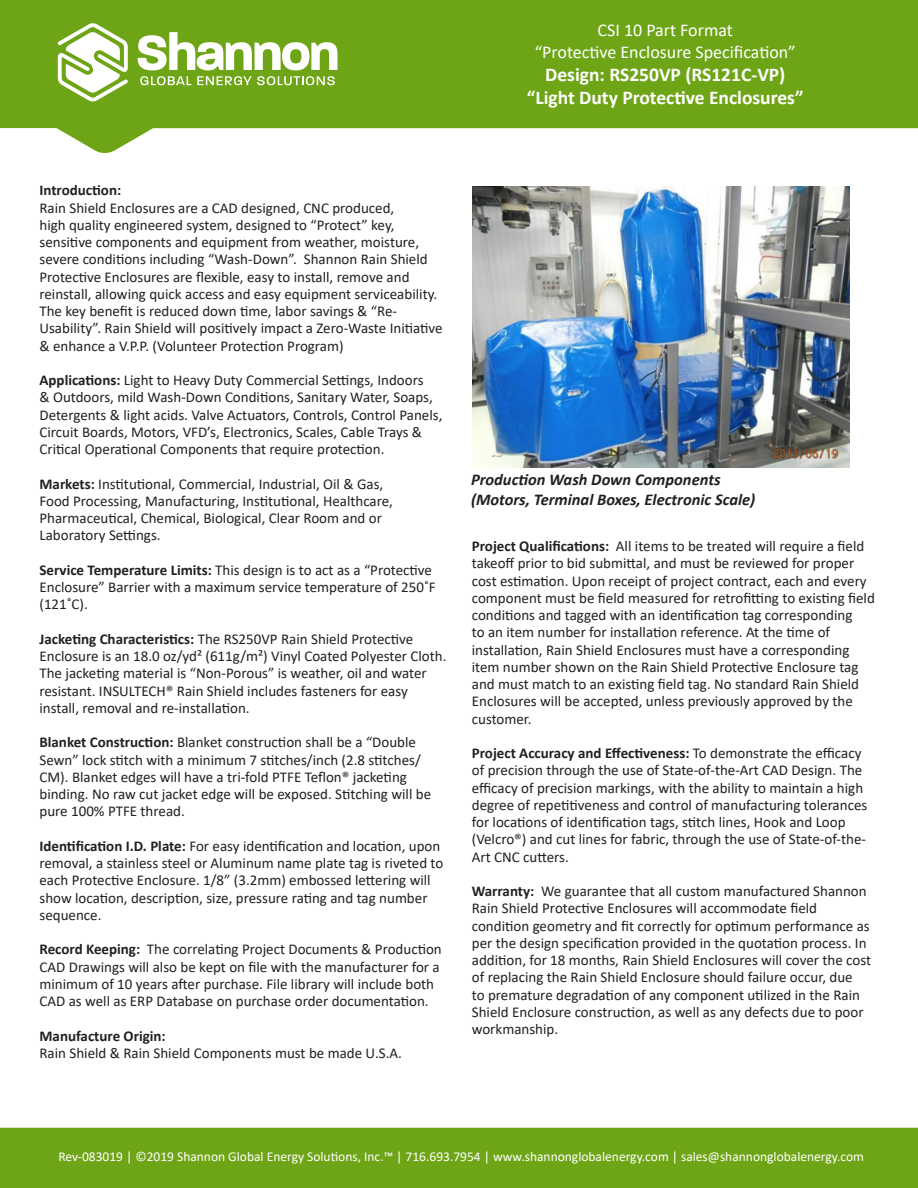
<style>
.page{position:relative;width:918px;height:1188px;background:#fff}
.page>*{position:absolute;margin:0;border:0;box-sizing:border-box;transform-origin:0 0}
.t1{font:700 19.5px/23.4px "Calibri";color:#fff;text-align:center}
.t2{font:18px/21.6px "Calibri";color:#fff;text-align:center}
.Paragraph_Style_1{font:italic 700 16.5px "Calibri";color:#231f20}
.Paragraph_Style_1-2{font:15px/17.2px "Calibri";color:#231f20}
.Paragraph_Style_1-3{font:700 15px "Calibri";color:#231f20}
.t3{font:13.5px "Calibri";color:#fff}
.s1{font-weight:700}
</style>
<div class="page">
<div style="left:0;top:0;width:918px;height:33px;background:#6ea516"></div>
<svg style="left:0;top:33px;width:918px;height:120px;fill:#6ea516"></svg>
<svg style="left:138px;top:32px;width:200px;height:38px"></svg>
<svg style="left:140px;top:76px;width:51px;height:9px"></svg>
<svg style="left:197px;top:76px;width:138px;height:9px"></svg>
<svg style="left:58px;top:23px;width:70px;height:78px"></svg>
<div style="left:0;top:1128px;width:918px;height:60px;background:#6ea516"></div>
<img style="left:472px;top:186px;width:378px;height:282px">
<p class="t2" style="left:535px;top:19px;width:263px">CSI 10 Part Format<br>“Protective Enclosure Specification”</p>
<h1 class="t1" style="left:527px;top:63px;width:278px">Design: RS250VP (RS121C-VP) “Light Duty Protective Enclosures”</h1>
<p class="Paragraph_Style_1-3" style="left:39px;top:180px;width:83px">Introduction:</p>
<p class="Paragraph_Style_1-2" style="left:39px;top:199px;width:405px">Rain Shield Enclosures are a CAD designed, CNC produced,<br>high quality engineered system, designed to “Protect” key, sensitive components and equipment from weather, moisture, severe conditions including “Wash-Down”. Shannon Rain Shield Protective Enclosures are flexible, easy to install, remove and reinstall, allowing quick access and easy equipment serviceability.<br>The key benefit is reduced down time, labor savings &amp; “Re-Usability”. Rain Shield will positively impact a Zero-Waste Initiative &amp; enhance a V.P.P. (Volunteer Protection Program)</p>
<p class="Paragraph_Style_1-2" style="left:39px;top:371px;width:404px"><span class="s1">Applications:</span> Light to Heavy Duty Commercial Settings, Indoors<br>&amp; Outdoors, mild Wash-Down Conditions, Sanitary Water, Soaps, Detergents &amp; light acids. Valve Actuators, Controls, Control Panels, Circuit Boards, Motors, VFD’s, Electronics, Scales, Cable Trays &amp; Critical Operational Components that require protection.</p>
<p class="Paragraph_Style_1-2" style="left:39px;top:475px;width:355px"><span class="s1">Markets:</span> Institutional, Commercial, Industrial, Oil &amp; Gas, Food Processing, Manufacturing, Institutional, Healthcare, Pharmaceutical, Chemical, Biological, Clear Room and or Laboratory Settings.</p>
<p class="Paragraph_Style_1-2" style="left:39px;top:561px;width:398px"><span class="s1">Service Temperature Limits:</span> This design is to act as a “Protective<br>Enclosure” Barrier with a maximum service temperature of 250˚F (121˚C).</p>
<p class="Paragraph_Style_1-2" style="left:39px;top:630px;width:409px"><span class="s1">Jacketing Characteristics:</span> The RS250VP Rain Shield Protective Enclosure is an 18.0 oz/yd² (611g/m²) Vinyl Coated Polyester Cloth.<br>The jacketing material is “Non-Porous” is weather, oil and water resistant. INSULTECH® Rain Shield includes fasteners for easy install, removal and re-installation.</p>
<p class="Paragraph_Style_1-2" style="left:39px;top:733px;width:393px"><span class="s1">Blanket Construction:</span> Blanket construction shall be a “Double Sewn” lock stitch with a minimum 7 stitches/inch (2.8 stitches/ CM). Blanket edges will have a tri-fold PTFE Teflon® jacketing binding. No raw cut jacket edge will be exposed. Stitching will be pure 100% PTFE thread.</p>
<p class="Paragraph_Style_1-2" style="left:39px;top:837px;width:405px"><span class="s1">Identification I.D. Plate:</span> For easy identification and location, upon removal, a stainless steel or Aluminum name plate tag is riveted to each Protective Enclosure. 1/8” (3.2mm) embossed lettering will show location, description, size, pressure rating and tag number sequence.</p>
<p class="Paragraph_Style_1-2" style="left:39px;top:940px;width:404px"><span class="s1">Record Keeping:</span> The correlating Project Documents &amp; Production CAD Drawings will also be kept on file with the manufacturer for a minimum of 10 years after purchase. File library will include both CAD as well as ERP Database on purchase order documentation.</p>
<p class="Paragraph_Style_1-3" style="left:39px;top:1025px;width:128px">Manufacture Origin:</p>
<p class="Paragraph_Style_1-2" style="left:39px;top:1044px;width:364px">Rain Shield &amp; Rain Shield Components must be made U.S.A.</p>
<p class="Paragraph_Style_1" style="left:471px;top:468px;width:251px">Production Wash Down Components</p>
<p class="Paragraph_Style_1" style="left:471px;top:488px;width:286px">(Motors, Terminal Boxes, Electronic Scale)</p>
<p class="Paragraph_Style_1-2" style="left:472px;top:537px;width:405px"><span class="s1">Project Qualifications:</span> All items to be treated will require a field takeoff prior to bid submittal, and must be reviewed for proper cost estimation. Upon receipt of project contract, each and every component must be field measured for retrofitting to existing field conditions and tagged with an identification tag corresponding<br>to an item number for installation reference. At the time of installation, Rain Shield Enclosures must have a corresponding item number shown on the Rain Shield Protective Enclosure tag and must match to an existing field tag. No standard Rain Shield Enclosures will be accepted, unless previously approved by the customer.</p>
<p class="Paragraph_Style_1-2" style="left:472px;top:744px;width:397px"><span class="s1">Project Accuracy and Effectiveness:</span> To demonstrate the efficacy of precision through the use of State-of-the-Art CAD Design. The efficacy of precision markings, with the ability to maintain a high degree of repetitiveness and control of manufacturing tolerances for locations of identification tags, stitch lines, Hook and Loop (Velcro®) and cut lines for fabric, through the use of State-of-the-Art CNC cutters.</p>
<p class="Paragraph_Style_1-2" style="left:472px;top:882px;width:401px"><span class="s1">Warranty:</span> We guarantee that all custom manufactured Shannon Rain Shield Protective Enclosures will accommodate field condition geometry and fit correctly for optimum performance as per the design specification provided in the quotation process. In addition, for 18 months, Rain Shield Enclosures will cover the cost of replacing the Rain Shield Enclosure should failure occur, due<br>to premature degradation of any component utilized in the Rain Shield Enclosure construction, as well as any defects due to poor workmanship.</p>
<p class="t3" style="left:58px;top:1147px;width:807px">Rev-083019 | ©2019 Shannon Global Energy Solutions, Inc.™ | 716.693.7954 | www.shannonglobalenergy.com | sales@shannonglobalenergy.com</p>
</div>
